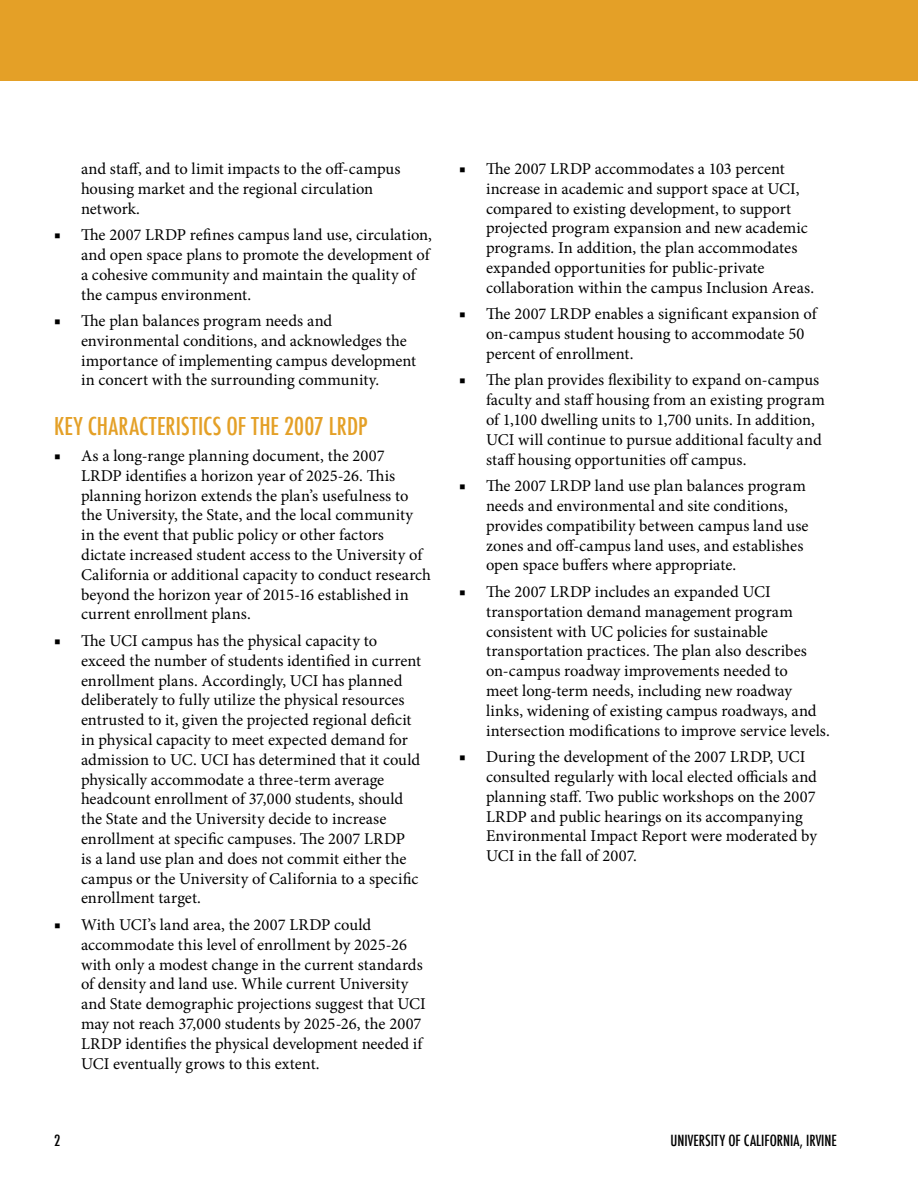
<style>
.page{position:relative;width:918px;height:1188px;background:#fff}
.page>*{position:absolute;margin:0;border:0;box-sizing:border-box;transform-origin:0 0}
.t1{font:500 condensed 24px "Futura";letter-spacing:.005em;color:#e4a027}
.t2{font:16.5px/19.8px "Minion Pro";color:#000}
.t3{font:500 condensed 15px "Futura";color:#000}
</style>
<div class="page">
<div style="left:0;top:0;width:918px;height:81px;background:#e4a027"></div>
<p class="t2" style="left:81px;top:159px;width:321px">and staff, and to limit impacts to the off-campus housing market and the regional circulation network.</p>
<p class="t2" style="left:81px;top:225px;width:352px">The 2007 LRDP refines campus land use, circulation, and open space plans to promote the development of a cohesive community and maintain the quality of the campus environment.</p>
<p class="t2" style="left:81px;top:311px;width:337px">The plan balances program needs and environmental conditions, and acknowledges the importance of implementing campus development in concert with the surrounding community.</p>
<h1 class="t1" style="left:54px;top:410px;width:315px">KEY CHARACTERISTICS OF THE 2007 LRDP</h1>
<p class="t2" style="left:81px;top:446px;width:352px">As a long-range planning document, the 2007<br>LRDP identifies a horizon year of 2025-26. This planning horizon extends the plan’s usefulness to the University, the State, and the local community<br>in the event that public policy or other factors dictate increased student access to the University of California or additional capacity to conduct research beyond the horizon year of 2015-16 established in current enrollment plans.</p>
<p class="t2" style="left:81px;top:631px;width:342px">The UCI campus has the physical capacity to exceed the number of students identified in current enrollment plans. Accordingly, UCI has planned deliberately to fully utilize the physical resources entrusted to it, given the projected regional deficit in physical capacity to meet expected demand for admission to UC. UCI has determined that it could physically accommodate a three-term average headcount enrollment of 37,000 students, should the State and the University decide to increase enrollment at specific campuses. The 2007 LRDP<br>is a land use plan and does not commit either the campus or the University of California to a specific enrollment target.</p>
<p class="t2" style="left:81px;top:915px;width:346px">With UCI’s land area, the 2007 LRDP could accommodate this level of enrollment by 2025-26 with only a modest change in the current standards of density and land use. While current University and State demographic projections suggest that UCI may not reach 37,000 students by 2025-26, the 2007<br>LRDP identifies the physical development needed if UCI eventually grows to this extent.</p>
<p class="t2" style="left:54px;top:225px;width:8px">■</p>
<p class="t2" style="left:54px;top:311px;width:8px">■</p>
<p class="t2" style="left:54px;top:446px;width:8px">■</p>
<p class="t2" style="left:54px;top:631px;width:8px">■</p>
<p class="t2" style="left:54px;top:915px;width:8px">■</p>
<p class="t2" style="left:459px;top:159px;width:8px">■</p>
<p class="t2" style="left:459px;top:304px;width:8px">■</p>
<p class="t2" style="left:459px;top:370px;width:8px">■</p>
<p class="t2" style="left:459px;top:476px;width:8px">■</p>
<p class="t2" style="left:459px;top:582px;width:8px">■</p>
<p class="t2" style="left:459px;top:747px;width:8px">■</p>
<p class="t2" style="left:486px;top:159px;width:330px">The 2007 LRDP accommodates a 103 percent increase in academic and support space at UCI, compared to existing development, to support projected program expansion and new academic programs. In addition, the plan accommodates expanded opportunities for public-private collaboration within the campus Inclusion Areas.</p>
<p class="t2" style="left:486px;top:304px;width:332px">The 2007 LRDP enables a significant expansion of on-campus student housing to accommodate 50 percent of enrollment.</p>
<p class="t2" style="left:486px;top:370px;width:341px">The plan provides flexibility to expand on-campus faculty and staff housing from an existing program of 1,100 dwelling units to 1,700 units. In addition, UCI will continue to pursue additional faculty and staff housing opportunities off campus.</p>
<p class="t2" style="left:486px;top:476px;width:324px">The 2007 LRDP land use plan balances program needs and environmental and site conditions, provides compatibility between campus land use zones and off-campus land uses, and establishes open space buffers where appropriate.</p>
<p class="t2" style="left:486px;top:582px;width:345px">The 2007 LRDP includes an expanded UCI transportation demand management program consistent with UC policies for sustainable transportation practices. The plan also describes on-campus roadway improvements needed to<br>meet long-term needs, including new roadway links, widening of existing campus roadways, and intersection modifications to improve service levels.</p>
<p class="t2" style="left:486px;top:747px;width:332px">During the development of the 2007 LRDP, UCI consulted regularly with local elected officials and planning staff. Two public workshops on the 2007<br>LRDP and public hearings on its accompanying Environmental Impact Report were moderated by UCI in the fall of 2007.</p>
<p class="t3" style="left:671px;top:1131px;width:168px">UNIVERSITY OF CALIFORNIA, IRVINE</p>
</div>
